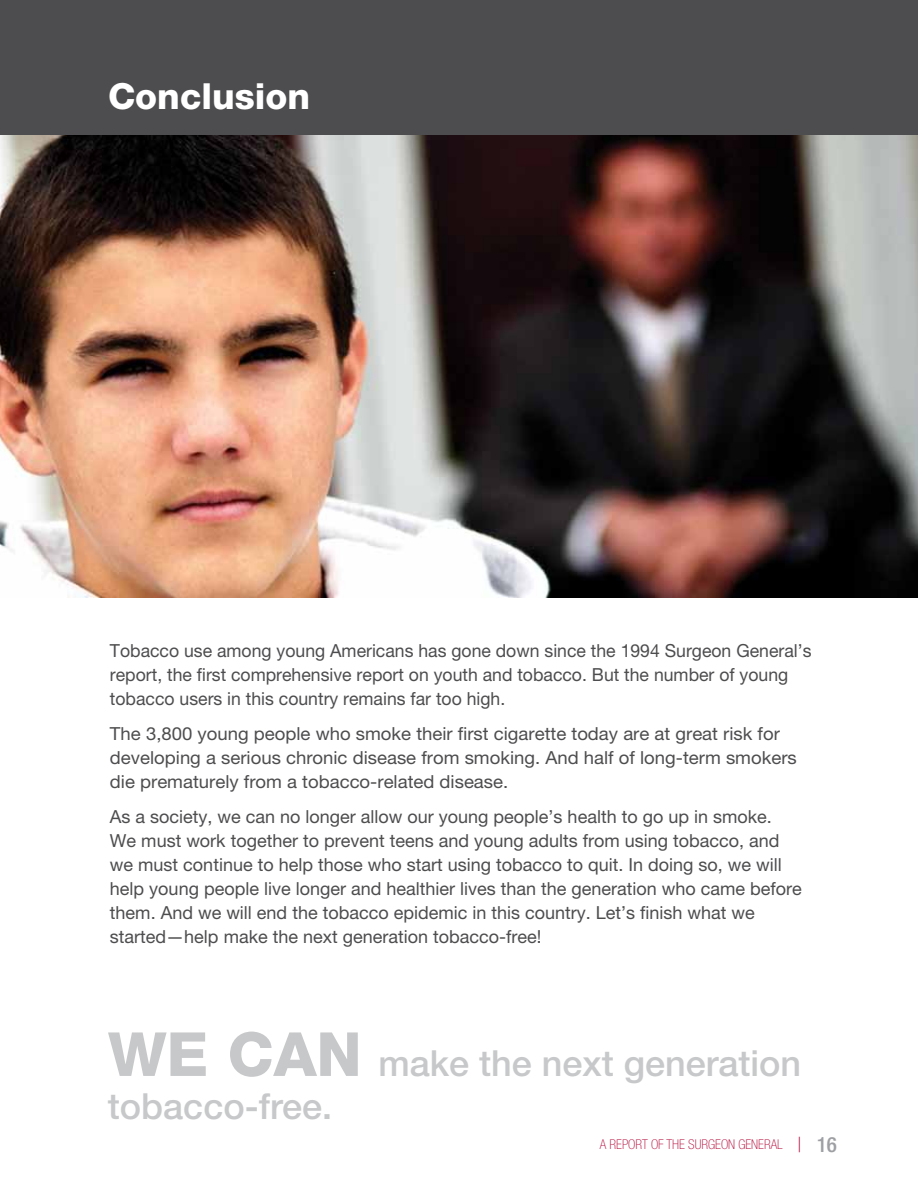
<style>
.page{position:relative;width:918px;height:1188px;background:#fff}
.page>*{position:absolute;margin:0;border:0;box-sizing:border-box;transform-origin:0 0}
.t1{font:500 36px/43.2px "Helvetica Neue LT Pro";color:#c7c8ca}
.t2{font:800 36px "Helvetica Neue LT Pro";color:#fff}
.t3{font:18px/24px "Helvetica Neue LT Pro";color:#4d4d4f}
.t4{font:100 condensed 13.5px "Helvetica Neue LT Pro";color:#b30838}
.s1{font-weight:800;font-size:60.9px}
.s2{font-size:21px}
.s3{font-weight:500;font-size:21px;color:#9d9fa2}
</style>
<div class="page">
<img style="left:0;top:135px;width:918px;height:462px">
<div style="left:0;top:0;width:918px;height:135px;background:#4d4d4f"></div>
<img style="left:917px;top:586px;width:1px;height:12px">
<h1 class="t2" style="left:108px;top:75px;width:204px">Conclusion</h1>
<p class="t3" style="left:110px;top:639px;width:703px">Tobacco use among young Americans has gone down since the 1994 Surgeon General’s report, the first comprehensive report on youth and tobacco. But the number of young tobacco users in this country remains far too high.</p>
<p class="t3" style="left:110px;top:721px;width:688px">The 3,800 young people who smoke their first cigarette today are at great risk for developing a serious chronic disease from smoking. And half of long-term smokers die prematurely from a tobacco-related disease.</p>
<p class="t3" style="left:110px;top:804px;width:693px">As a society, we can no longer allow our young people’s health to go up in smoke.<br>We must work together to prevent teens and young adults from using tobacco, and we must continue to help those who start using tobacco to quit. In doing so, we will help young people live longer and healthier lives than the generation who came before them. And we will end the tobacco epidemic in this country. Let’s finish what we started—help make the next generation tobacco-free!</p>
<p class="t1" style="left:108px;top:1041px;width:695px"><span class="s1">WE CAN</span> make the next generation tobacco-free.</p>
<p class="t4" style="left:600px;top:1137px;width:239px">A REPORT OF THE SURGEON GENERAL <span class="s2">|</span> <span class="s3">16</span></p>
</div>
